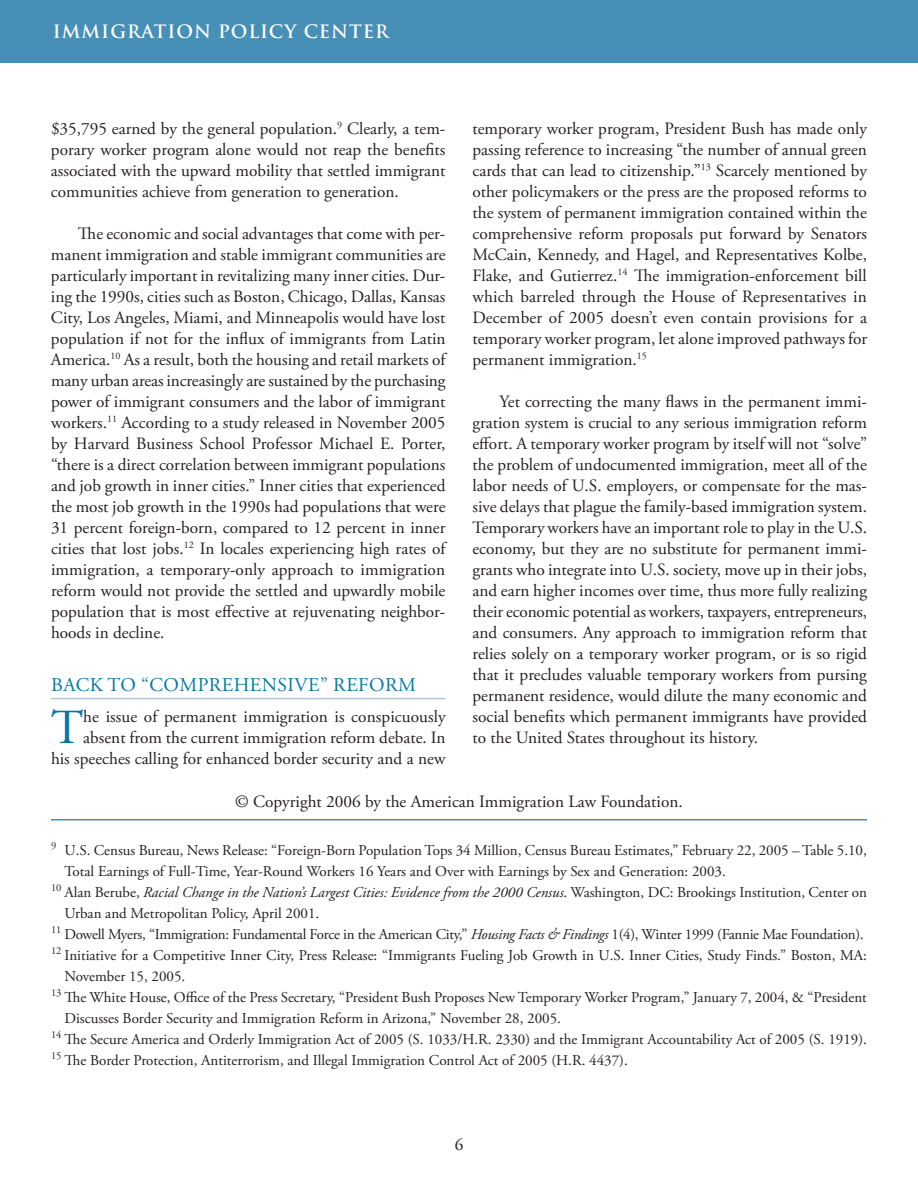
<style>
.page{position:relative;width:918px;height:1188px;background:#fff}
.page>*{position:absolute;margin:0;border:0;box-sizing:border-box;transform-origin:0 0}
.t1{font:48.9px "Adobe Garamond";color:#0577a6}
.t2{font:19.5px "Adobe Garamond Pro";letter-spacing:.025em;color:#0577a6}
.t3{font:700 18px "Trajan Pro";letter-spacing:.05em;color:#fff}
.t4{font:17.25px/21px "Adobe Garamond Pro";color:#231f20;text-align:justify}
.t5{font:15px "Adobe Garamond Pro";color:#231f20}
.t6{font:italic 15px "Adobe Garamond Pro";color:#231f20}
.t7{font:15px "Adobe Garamond Pro";letter-spacing:-.02em;color:#231f20}
.s1{font-style:normal}
.s2{font-style:italic}
</style>
<div class="page">
<div style="left:0;top:0;width:918px;height:62px;background:#468fb7"></div>
<hr style="left:51px;top:698px;width:395px;height:1px;background:#b1c8de">
<hr style="left:51px;top:819px;width:816px;height:1px;background:#468fb7">
<p class="t3" style="left:53px;top:21px;width:337px">IMMIGRATION POLICY CENTER</p>
<p class="t4" style="left:51px;top:119px;width:396px">$35,795 earned by the general population.<sup>9</sup> Clearly, a tem&shy;porary worker program alone would not reap the benefits associated with the upward mobility that settled immigrant communities achieve from generation to generation.</p>
<p class="t4" style="left:51px;top:224px;width:396px;text-indent:27px">The economic and social advantages that come with per&shy;manent immigration and stable immigrant communities are particularly important in revitalizing many inner cities. Dur&shy;ing the 1990s, cities such as Boston, Chicago, Dallas, Kansas City, Los Angeles, Miami, and Minneapolis would have lost population if not for the influx of immigrants from Latin America.<sup>10</sup> As a result, both the housing and retail markets of many urban areas increasingly are sustained by the purchasing power of immigrant consumers and the labor of immigrant workers.<sup>11</sup> According to a study released in November 2005 by Harvard Business School Professor Michael E. Porter, “there is a direct correlation between immigrant populations and job growth in inner cities.” Inner cities that experienced the most job growth in the 1990s had populations that were 31 percent foreign-born, compared to 12 percent in inner cities that lost jobs.<sup>12</sup> In locales experiencing high rates of immigration, a temporary-only approach to immigration reform would not provide the settled and upwardly mobile population that is most effective at rejuvenating neighbor&shy;hoods in decline.</p>
<p class="t2" style="left:51px;top:673px;width:366px">BACK TO “COMPREHENSIVE” REFORM</p>
<h1 class="t1" style="left:51px;top:701px;width:34px">T</h1>
<p class="t4" style="left:51px;top:707px;width:396px;text-align:right">he issue of permanent immigration is conspicuously absent from the current immigration reform debate. In<br>his speeches calling for enhanced border security and a new</p>
<p class="t4" style="left:472px;top:119px;width:396px">temporary worker program, President Bush has made only passing reference to increasing “the number of annual green cards that can lead to citizenship.”<sup>13</sup> Scarcely mentioned by other policymakers or the press are the proposed reforms to the system of permanent immigration contained within the comprehensive reform proposals put forward by Senators McCain, Kennedy, and Hagel, and Representatives Kolbe, Flake, and Gutierrez.<sup>14</sup> The immigration-enforcement bill which barreled through the House of Representatives in December of 2005 doesn’t even contain provisions for a temporary worker program, let alone improved pathways for permanent immigration.<sup>15</sup></p>
<p class="t4" style="left:472px;top:392px;width:396px;text-indent:27px">Yet correcting the many flaws in the permanent immi&shy;gration system is crucial to any serious immigration reform effort. A temporary worker program by itself will not “solve” the problem of undocumented immigration, meet all of the labor needs of U.S. employers, or compensate for the mas&shy;sive delays that plague the family-based immigration system.<br>Temporary workers have an important role to play in the U.S. economy, but they are no substitute for permanent immi&shy;grants who integrate into U.S. society, move up in their jobs, and earn higher incomes over time, thus more fully realizing their economic potential as workers, taxpayers, entrepreneurs, and consumers. Any approach to immigration reform that relies solely on a temporary worker program, or is so rigid that it precludes valuable temporary workers from pursing permanent residence, would dilute the many economic and social benefits which permanent immigrants have provided to the United States throughout its history.</p>
<p class="t4" style="left:235px;top:791px;width:449px">© Copyright 2006 by the American Immigration Law Foundation.</p>
<p class="t5" style="left:51px;top:841px;width:817px"><sup>9</sup> U.S. Census Bureau, News Release: “Foreign-Born Population Tops 34 Million, Census Bureau Estimates,” February 22, 2005 – Table 5.10,</p>
<p class="t5" style="left:65px;top:862px;width:663px">Total Earnings of Full-Time, Year-Round Workers 16 Years and Over with Earnings by Sex and Generation: 2003.</p>
<p class="t6" style="left:51px;top:883px;width:817px"><sup>10</sup> <span class="s1">Alan Berube,</span> Racial Change in the Nation’s Largest Cities: Evidence from the 2000 Census<span class="s1">. Washington, DC: Brookings Institution, Center on</span></p>
<p class="t5" style="left:64px;top:904px;width:256px">Urban and Metropolitan Policy, April 2001.</p>
<p class="t7" style="left:51px;top:925px;width:814px"><sup>11</sup> Dowell Myers, “Immigration: Fundamental Force in the American City,” <span class="s2">Housing Facts &amp; Findings</span> 1(4), Winter 1999 (Fannie Mae Foundation).</p>
<p class="t5" style="left:51px;top:946px;width:817px"><sup>12</sup> Initiative for a Competitive Inner City, Press Release: “Immigrants Fueling Job Growth in U.S. Inner Cities, Study Finds.” Boston, MA:</p>
<p class="t5" style="left:64px;top:967px;width:122px">November 15, 2005.</p>
<p class="t5" style="left:51px;top:988px;width:817px"><sup>13</sup> The White House, Office of the Press Secretary, “President Bush Proposes New Temporary Worker Program,” January 7, 2004, &amp; “President</p>
<p class="t5" style="left:64px;top:1009px;width:498px">Discusses Border Security and Immigration Reform in Arizona,” November 28, 2005.</p>
<p class="t5" style="left:51px;top:1030px;width:817px"><sup>14</sup> The Secure America and Orderly Immigration Act of 2005 (S. 1033/H.R. 2330) and the Immigrant Accountability Act of 2005 (S. 1919).</p>
<p class="t5" style="left:51px;top:1051px;width:578px"><sup>15</sup> The Border Protection, Antiterrorism, and Illegal Immigration Control Act of 2005 (H.R. 4437).</p>
<p class="t4" style="left:455px;top:1135px;width:10px">6</p>
</div>
